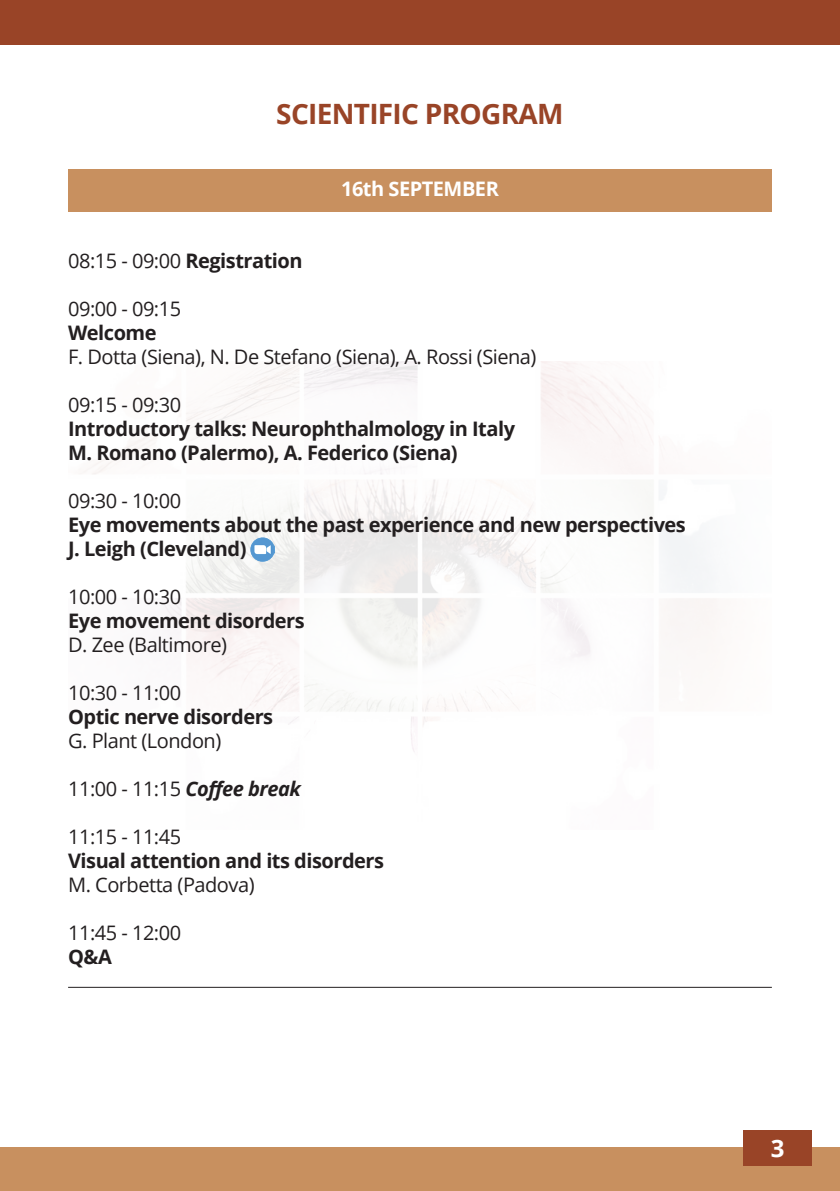
<style>
.page{position:relative;width:840px;height:1191px;background:#fff}
.page>*{position:absolute;margin:0;border:0;box-sizing:border-box;transform-origin:0 0}
.t1{font:700 28px "Open Sans";letter-spacing:-.025em;color:#994427}
.t2{font:700 24px "Open Sans";color:#fff}
.t3{font:700 20px/24px "Open Sans";letter-spacing:-.025em;color:#231f20}
.t4{font:20px "Open Sans";letter-spacing:-.025em;color:#231f20}
.t5{font:700 20px "Open Sans";letter-spacing:-.025em;color:#fff}
.s1{font-weight:400}
.s2{font-weight:700;font-style:italic}
</style>
<div class="page">
<div style="left:0;top:0;width:839px;height:44px;background:#994427"></div>
<div style="left:0;top:1147px;width:839px;height:44px;background:#c8905f"></div>
<div style="left:743px;top:1129px;width:68px;height:36px;background:#994427"></div>
<img style="left:84px;top:361px;width:632px;height:391px">
<div style="left:68px;top:169px;width:703px;height:43px;background:#c8905f"></div>
<img style="left:250px;top:537px;width:24px;height:24px">
<hr style="left:68px;top:986px;width:703px;height:1px;background:#231f20">
<h1 class="t1" style="left:276px;top:94px;width:289px">SCIENTIFIC PROGRAM</h1>
<p class="t5" style="left:341px;top:174px;width:159px">16th SEPTEMBER</p>
<p class="t3" style="left:68px;top:248px;width:236px"><span class="s1">08:15 - 09:00</span> Registration</p>
<p class="t4" style="left:68px;top:295px;width:114px">09:00 - 09:15</p>
<p class="t3" style="left:68px;top:320px;width:90px">Welcome</p>
<p class="t4" style="left:68px;top:343px;width:469px">F. Dotta (Siena), N. De Stefano (Siena), A. Rossi (Siena)</p>
<p class="t4" style="left:68px;top:391px;width:114px">09:15 - 09:30</p>
<p class="t3" style="left:68px;top:416px;width:448px">Introductory talks: Neurophthalmology in Italy<br>M. Romano (Palermo), A. Federico (Siena)</p>
<p class="t4" style="left:68px;top:487px;width:114px">09:30 - 10:00</p>
<p class="t3" style="left:68px;top:512px;width:619px">Eye movements about the past experience and new perspectives<br>J. Leigh (Cleveland)</p>
<p class="t4" style="left:68px;top:583px;width:114px">10:00 - 10:30</p>
<p class="t3" style="left:68px;top:608px;width:238px">Eye movement disorders</p>
<p class="t4" style="left:68px;top:631px;width:160px">D. Zee (Baltimore)</p>
<p class="t4" style="left:68px;top:679px;width:114px">10:30 - 11:00</p>
<p class="t3" style="left:68px;top:704px;width:206px">Optic nerve disorders</p>
<p class="t4" style="left:68px;top:727px;width:155px">G. Plant (London)</p>
<p class="t4" style="left:68px;top:775px;width:234px">11:00 - 11:15 <span class="s2">Coffee break</span></p>
<p class="t4" style="left:68px;top:823px;width:114px">11:15 - 11:45</p>
<p class="t3" style="left:68px;top:848px;width:317px">Visual attention and its disorders</p>
<p class="t4" style="left:68px;top:871px;width:188px">M. Corbetta (Padova)</p>
<p class="t4" style="left:68px;top:919px;width:114px">11:45 - 12:00</p>
<p class="t3" style="left:68px;top:944px;width:45px">Q&amp;A</p>
<p class="t2" style="left:770px;top:1131px;width:15px">3</p>
</div>
